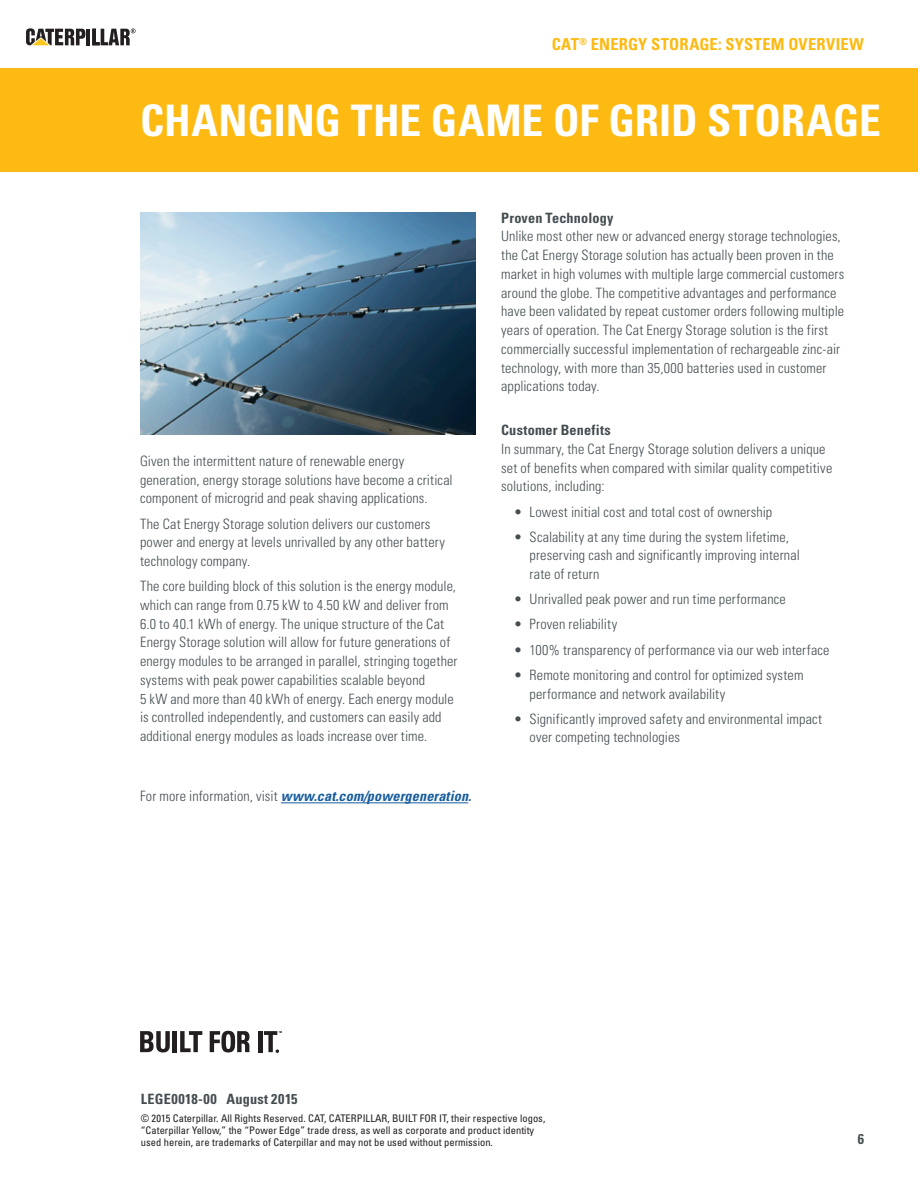
<style>
.page{position:relative;width:918px;height:1188px;background:#fff}
.page>*{position:absolute;margin:0;border:0;box-sizing:border-box;transform-origin:0 0}
.Headline{font:700 condensed 43.5px "Univers LT Std";color:#fff}
.t1{font:700 condensed 16.5px "Univers LT Std";letter-spacing:.015em;color:#fcba13}
.BULLETS{font:300 condensed 14.25px/18.8px "Univers LT Std";letter-spacing:.01em;color:#454d51}
.BULLETS-2{font:italic 700 condensed 14.25px "Univers LT Std";letter-spacing:.01em;color:#175d9e}
.BULLETS-3{font:700 condensed 14.25px "Univers LT Std";letter-spacing:.025em;color:#454d51}
.t2{font:condensed 10.5px/12px "Univers LT Std";letter-spacing:.005em;color:#231f20}
.s1{font-weight:300;font-style:normal;color:#454d51}
.s2{font-weight:700}
</style>
<div class="page">
<hr style="left:87px;top:29px;width:3px;height:16px;background:#231f20">
<svg style="left:26px;top:28px;width:59px;height:17px"></svg>
<svg style="left:92px;top:28px;width:44px;height:17px"></svg>
<div style="left:0;top:68px;width:918px;height:104px;background:#fcba13"></div>
<img style="left:140px;top:212px;width:336px;height:222px">
<hr style="left:281px;top:802px;width:187px;height:1px;background:#175d9e">
<svg style="left:140px;top:1031px;width:30px;height:22px"></svg>
<hr style="left:173px;top:1031px;width:4px;height:21px;background:#231f20">
<svg style="left:180px;top:1031px;width:22px;height:21px"></svg>
<svg style="left:210px;top:1031px;width:40px;height:22px"></svg>
<hr style="left:258px;top:1031px;width:4px;height:21px;background:#231f20">
<svg style="left:264px;top:1031px;width:18px;height:22px"></svg>
<p class="t1" style="left:552px;top:35px;width:314px">CAT<sup>®</sup> ENERGY STORAGE: SYSTEM OVERVIEW</p>
<p class="Headline" style="left:140px;top:94px;width:742px">CHANGING THE GAME OF GRID STORAGE</p>
<p class="BULLETS" style="left:140px;top:452px;width:314px">Given the intermittent nature of renewable energy generation, energy storage solutions have become a critical component of microgrid and peak shaving applications.</p>
<p class="BULLETS" style="left:140px;top:514px;width:306px">The Cat Energy Storage solution delivers our customers power and energy at levels unrivalled by any other battery technology company.</p>
<p class="BULLETS" style="left:140px;top:577px;width:319px">The core building block of this solution is the energy module, which can range from 0.75 kW to 4.50 kW and deliver from 6.0 to 40.1 kWh of energy. The unique structure of the Cat Energy Storage solution will allow for future generations of energy modules to be arranged in parallel, stringing together systems with peak power capabilities scalable beyond<br>5 kW and more than 40 kWh of energy. Each energy module is controlled independently, and customers can easily add additional energy modules as loads increase over time.</p>
<p class="BULLETS-2" style="left:140px;top:788px;width:333px"><span class="s1">For more information, visit</span> www.cat.com/powergeneration.</p>
<p class="BULLETS" style="left:501px;top:208px;width:345px"><span class="s2">Proven Technology<br></span>Unlike most other new or advanced energy storage technologies, the Cat Energy Storage solution has actually been proven in the market in high volumes with multiple large commercial customers around the globe. The competitive advantages and performance have been validated by repeat customer orders following multiple years of operation. The Cat Energy Storage solution is the first commercially successful implementation of rechargeable zinc-air technology, with more than 35,000 batteries used in customer applications today.</p>
<p class="BULLETS" style="left:501px;top:421px;width:333px"><span class="s2">Customer Benefits<br></span>In summary, the Cat Energy Storage solution delivers a unique set of benefits when compared with similar quality competitive solutions, including:</p>
<p class="BULLETS" style="left:514px;top:502px;width:260px">• Lowest initial cost and total cost of ownership</p>
<p class="BULLETS" style="left:530px;top:527px;width:272px;text-indent:-16px">• Scalability at any time during the system lifetime, preserving cash and significantly improving internal rate of return</p>
<p class="BULLETS" style="left:514px;top:590px;width:274px">• Unrivalled peak power and run time performance</p>
<p class="BULLETS" style="left:514px;top:615px;width:105px">• Proven reliability</p>
<p class="BULLETS" style="left:514px;top:640px;width:317px">• 100% transparency of performance via our web interface</p>
<p class="BULLETS" style="left:530px;top:665px;width:275px;text-indent:-16px">• Remote monitoring and control for optimized system performance and network availability</p>
<p class="BULLETS" style="left:530px;top:709px;width:294px;text-indent:-16px">• Significantly improved safety and environmental impact over competing technologies</p>
<p class="BULLETS-3" style="left:141px;top:1090px;width:158px">LEGE0018-00 August 2015</p>
<p class="t2" style="left:141px;top:1112px;width:406px">© 2015 Caterpillar. All Rights Reserved. CAT, CATERPILLAR, BUILT FOR IT, their respective logos, “Caterpillar Yellow,” the “Power Edge” trade dress, as well as corporate and product identity used herein, are trademarks of Caterpillar and may not be used without permission.</p>
<p class="BULLETS-3" style="left:858px;top:1130px;width:8px">6</p>
</div>
